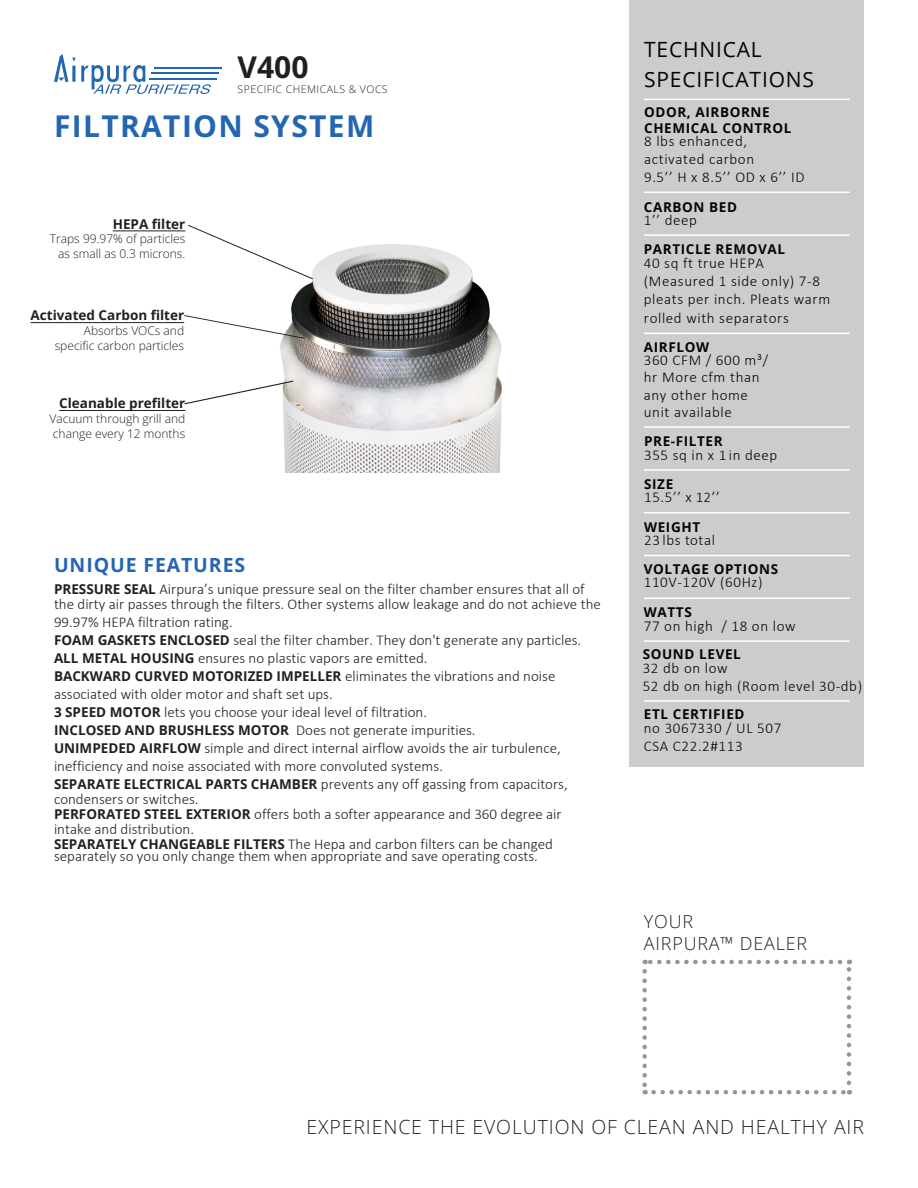
<style>
.page{position:relative;width:918px;height:1188px;background:#fff}
.page>*{position:absolute;margin:0;border:0;box-sizing:border-box;transform-origin:0 0}
.t1{font:700 30px "Open Sans";letter-spacing:.045em;color:#2466b2}
.t2{font:700 30px "Open Sans";color:#231f20}
.t3{font:21px/29.7px "Open Sans";letter-spacing:.04em;color:#040503}
.t4{font:300 19.5px "Open Sans";letter-spacing:.045em;color:#231f20}
.t5{font:700 19.5px "Open Sans";letter-spacing:.045em;color:#2466b2}
.t6{font:300 18px/22.5px "Open Sans";letter-spacing:.045em;color:#231f20}
.t7{font:300 15px/18px "Calibri";color:#231f20}
.t8{font:300 15px/18.3px "Calibri";letter-spacing:.04em;color:#040503}
.t9{font:700 13.5px/16px "Open Sans";letter-spacing:.045em;color:#040503}
.t10{font:700 13.5px "Open Sans";color:#231f20}
.t11{font:300 12px/14.7px "Open Sans";color:#231f20;text-align:right}
.t12{font:300 10.5px "Open Sans";letter-spacing:.045em;color:#231f20}
.s1{font-family:"Open Sans";font-weight:700;font-size:13.5px}
.s2{font-family:"Calibri";font-weight:300;font-size:15px}
</style>
<div class="page">
<hr style="left:154px;top:67px;width:67px;height:2px;background:#2367b2">
<hr style="left:152px;top:72px;width:67px;height:2px;background:#2367b2">
<hr style="left:149px;top:78px;width:67px;height:1px;background:#2367b2">
<svg style="left:54px;top:54px;width:157px;height:40px"></svg>
<div style="left:630px;top:0;width:234px;height:767px;background:#ccc"></div>
<svg style="left:642px;top:971px;width:5px;height:123px"></svg>
<svg style="left:654px;top:1090px;width:196px;height:4px"></svg>
<svg style="left:847px;top:960px;width:4px;height:123px"></svg>
<svg style="left:645px;top:960px;width:195px;height:4px"></svg>
<hr style="left:644px;top:99px;width:206px;height:1px;background:#fff">
<hr style="left:644px;top:192px;width:206px;height:1px;background:#fff">
<hr style="left:644px;top:234px;width:206px;height:2px;background:#fff">
<hr style="left:644px;top:333px;width:206px;height:1px;background:#fff">
<hr style="left:644px;top:426px;width:206px;height:2px;background:#fff">
<hr style="left:644px;top:469px;width:206px;height:2px;background:#fff">
<hr style="left:644px;top:512px;width:206px;height:1px;background:#fff">
<hr style="left:644px;top:555px;width:206px;height:1px;background:#fff">
<hr style="left:644px;top:598px;width:206px;height:1px;background:#fff">
<hr style="left:644px;top:640px;width:206px;height:2px;background:#fff">
<hr style="left:644px;top:700px;width:206px;height:2px;background:#fff">
<img style="left:280px;top:244px;width:222px;height:229px">
<hr style="left:59px;top:410px;width:126px;height:1px;background:#231f20">
<hr style="left:31px;top:322px;width:153px;height:1px;background:#231f20">
<hr style="left:113px;top:231px;width:72px;height:1px;background:#231f20">
<svg style="left:183px;top:306px;width:123px;height:41px"></svg>
<svg style="left:188px;top:224px;width:126px;height:56px"></svg>
<svg style="left:184px;top:372px;width:110px;height:40px"></svg>
<p class="t2" style="left:238px;top:47px;width:72px">V400</p>
<p class="t12" style="left:238px;top:82px;width:152px">SPECIFIC CHEMICALS &amp; VOCS</p>
<p class="t1" style="left:54px;top:105px;width:322px">FILTRATION SYSTEM</p>
<p class="t10" style="left:113px;top:214px;width:74px">HEPA filter</p>
<p class="t11" style="left:50px;top:231px;width:137px">Traps 99.97% of particles as small as 0.3 microns.</p>
<p class="t10" style="left:31px;top:305px;width:155px">Activated Carbon filter</p>
<p class="t11" style="left:55px;top:322px;width:131px">Absorbs VOCs and specific carbon particles</p>
<p class="t10" style="left:59px;top:394px;width:128px">Cleanable prefilter</p>
<p class="t11" style="left:49px;top:411px;width:137px;text-align:left">Vacuum through grill and change every 12 months</p>
<p class="t5" style="left:54px;top:551px;width:193px">UNIQUE FEATURES</p>
<p class="t7" style="left:54px;top:581px;width:548px;line-height:14.9px"><span class="s1">PRESSURE SEAL</span> Airpura’s unique pressure seal on the filter chamber ensures that all of the dirty air passes through the filters. Other systems allow leakage and do not achieve the</p>
<p class="t7" style="left:54px;top:613px;width:529px">99.97% HEPA filtration rating.<br><span class="s1">FOAM GASKETS ENCLOSED</span> seal the filter chamber. They don't generate any particles.<br><span class="s1">ALL METAL HOUSING</span> ensures no plastic vapors are emitted.</p>
<p class="t10" style="left:54px;top:667px;width:503px">BACKWARD CURVED MOTORIZED IMPELLER <span class="s2">eliminates the vibrations and noise</span></p>
<p class="t7" style="left:54px;top:685px;width:515px">associated with older motor and shaft set ups.<br><span class="s1">3 SPEED MOTOR</span> lets you choose your ideal level of filtration.<br><span class="s1">INCLOSED AND BRUSHLESS MOTOR</span> Does not generate impurities.<br><span class="s1">UNIMPEDED AIRFLOW</span> simple and direct internal airflow avoids the air turbulence, inefficiency and noise associated with more convoluted systems.<br><span class="s1">SEPARATE ELECTRICAL PARTS CHAMBER</span> prevents any off gassing from capacitors,</p>
<p class="t7" style="left:54px;top:791px;width:509px;line-height:15px">condensers or switches.<br><span class="s1">PERFORATED STEEL EXTERIOR</span> offers both a softer appearance and 360 degree air intake and distribution.<br><span class="s1">SEPARATELY CHANGEABLE FILTERS</span> The Hepa and carbon filters can be changed</p>
<p class="t7" style="left:54px;top:847px;width:485px">separately so you only change them when appropriate and save operating costs.</p>
<p class="t3" style="left:644px;top:34px;width:171px">TECHNICAL<br>SPECIFICATIONS</p>
<p class="t9" style="left:644px;top:103px;width:149px">ODOR, AIRBORNE<br>CHEMICAL CONTROL</p>
<p class="t8" style="left:644px;top:132px;width:162px;line-height:17.9px">8 lbs enhanced, activated carbon<br>9.5’’ H x 8.5’’ OD x 6’’ ID</p>
<p class="t9" style="left:644px;top:199px;width:95px">CARBON BED</p>
<p class="t8" style="left:644px;top:211px;width:55px">1’’ deep</p>
<p class="t9" style="left:644px;top:241px;width:143px">PARTICLE REMOVAL</p>
<p class="t8" style="left:644px;top:254px;width:188px">40 sq ft true HEPA (Measured 1 side only) 7-8 pleats per inch. Pleats warm rolled with separators</p>
<p class="t9" style="left:644px;top:339px;width:67px">AIRFLOW</p>
<p class="t8" style="left:644px;top:351px;width:126px;line-height:17.5px">360 CFM / 600 m³/ hr More cfm than any other home unit available</p>
<p class="t9" style="left:644px;top:433px;width:80px">PRE-FILTER</p>
<p class="t8" style="left:644px;top:445px;width:135px">355 sq in x 1 in deep</p>
<p class="t9" style="left:644px;top:476px;width:31px">SIZE</p>
<p class="t8" style="left:644px;top:488px;width:77px">15.5’’ x 12’’</p>
<p class="t9" style="left:644px;top:519px;width:58px">WEIGHT</p>
<p class="t8" style="left:644px;top:531px;width:72px">23 lbs total</p>
<p class="t9" style="left:644px;top:560px;width:136px">VOLTAGE OPTIONS</p>
<p class="t8" style="left:644px;top:573px;width:120px">110V-120V (60Hz)</p>
<p class="t9" style="left:644px;top:604px;width:49px">WATTS</p>
<p class="t8" style="left:644px;top:617px;width:153px">77 on high / 18 on low</p>
<p class="t9" style="left:643px;top:646px;width:100px">SOUND LEVEL</p>
<p class="t8" style="left:643px;top:658px;width:221px">32 db on low<br>52 db on high (Room level 30-db)</p>
<p class="t9" style="left:644px;top:706px;width:102px">ETL CERTIFIED</p>
<p class="t8" style="left:644px;top:719px;width:139px">no 3067330 / UL 507<br>CSA C22.2#113</p>
<p class="t6" style="left:644px;top:909px;width:165px">YOUR<br>AIRPURA™ DEALER</p>
<p class="t4" style="left:307px;top:1113px;width:559px">EXPERIENCE THE EVOLUTION OF CLEAN AND HEALTHY AIR</p>
</div>
